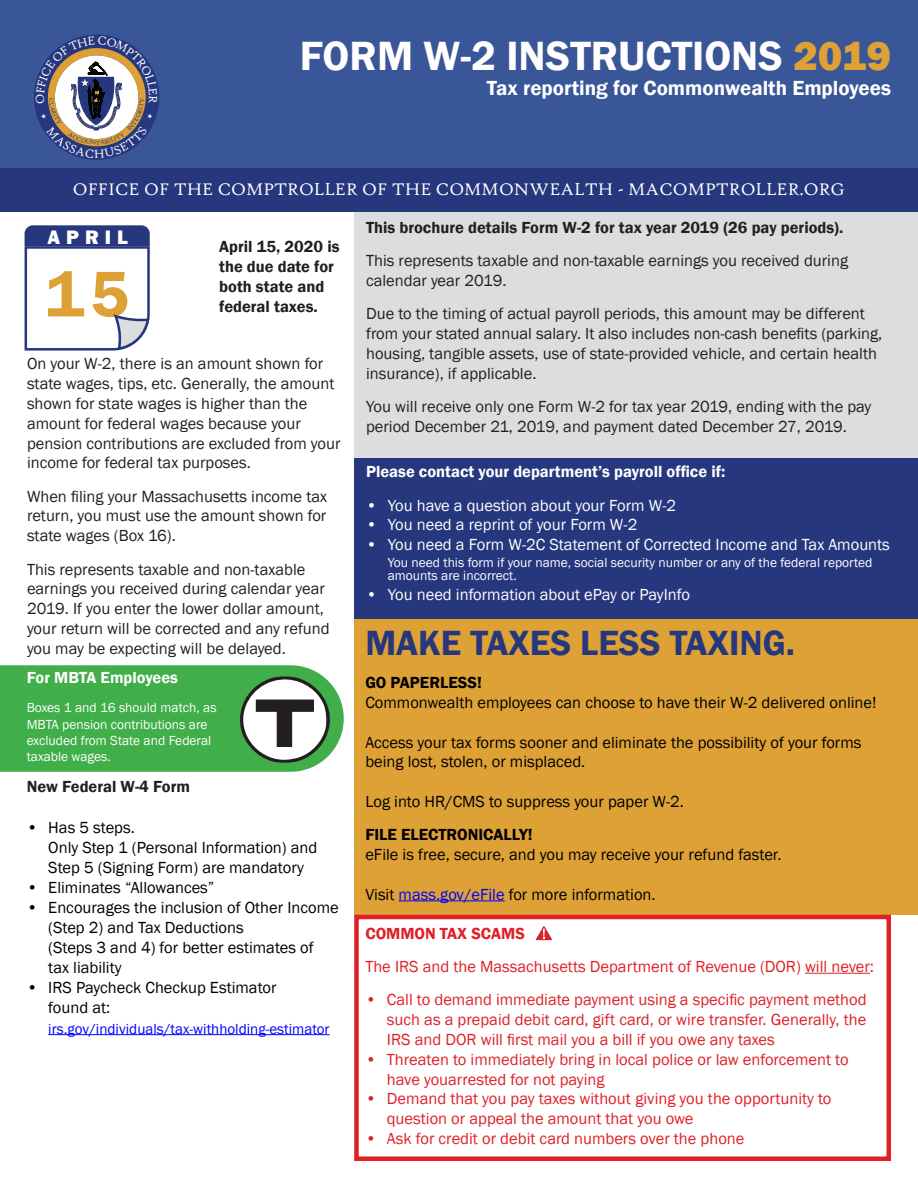
<style>
.page{position:relative;width:918px;height:1188px;background:#fff}
.page>*{position:absolute;margin:0;border:0;box-sizing:border-box;transform-origin:0 0}
.t1{font:600 66.75px "Franklin Gothic";color:#dea135}
.t2{font:600 42px "Franklin Gothic";color:#fff}
.t3{font:600 36px "Franklin Gothic";color:#26377d}
.t4{font:600 21px "Franklin Gothic";color:#fff}
.t5{font:800 20.1px "Franklin Gothic";letter-spacing:.3em;color:#fff}
.t6{font:18px "High Tower Text";color:#fff}
.t7{font:16.5px/19.8px "Franklin Gothic";color:#231f20}
.t8{font:16.5px/20.1px "Franklin Gothic";color:#000}
.t9{font:16.5px/19.8px "Franklin Gothic";color:#df2027}
.t10{font:16.5px "Franklin Gothic";color:#fff}
.t11{font:600 16.5px/19.8px "Franklin Gothic";color:#231f20}
.t12{font:600 16.5px "Franklin Gothic";color:#fff}
.t13{font:600 16.5px "Franklin Gothic";color:#df2027}
.t14{font:15px "Franklin Gothic";color:#00f}
.t15{font:13.5px/16.2px "Franklin Gothic";color:#fff}
.s1{font-weight:800;color:#dea135}
.s2{font-weight:600}
.s3{color:#00f}
</style>
<div class="page">
<div style="left:0;top:0;width:918px;height:168px;background:#395699"></div>
<div style="left:354px;top:212px;width:564px;height:246px;background:#dcdddf"></div>
<div style="left:0;top:168px;width:918px;height:44px;background:#26377d"></div>
<svg style="left:25px;top:225px;width:125px;height:126px"></svg>
<div style="left:354px;top:458px;width:564px;height:161px;background:#26377d"></div>
<svg style="left:0;top:665px;width:344px;height:107px;background:#5ab161"></svg>
<div style="left:354px;top:619px;width:564px;height:296px;background:#dea135"></div>
<hr style="left:399px;top:900px;width:106px;height:1px;background:#00f">
<div style="left:354px;top:915px;width:537px;height:246px;border:4px solid #df2027"></div>
<hr style="left:48px;top:1034px;width:282px;height:1px;background:#00f">
<svg style="left:536px;top:926px;width:16px;height:14px"></svg>
<hr style="left:805px;top:973px;width:65px;height:1px;background:#df2027">
<svg style="left:34px;top:34px;width:125px;height:126px"></svg>
<p class="t2" style="left:300px;top:30px;width:593px">FORM W-2 INSTRUCTIONS <span class="s1">2019</span></p>
<p class="t4" style="left:487px;top:75px;width:406px">Tax reporting for Commonwealth Employees</p>
<p class="t6" style="left:73px;top:179px;width:774px">OFFICE OF THE COMPTROLLER OF THE COMMONWEALTH - MACOMPTROLLER.ORG</p>
<p class="t5" style="left:47px;top:224px;width:82px">APRIL</p>
<p class="t1" style="left:45px;top:253px;width:86px">15</p>
<p class="t11" style="left:219px;top:237px;width:122px">April 15, 2020 is the due date for both state and federal taxes.</p>
<p class="t7" style="left:27px;top:354px;width:315px">On your W-2, there is an amount shown for state wages, tips, etc. Generally, the amount shown for state wages is higher than the amount for federal wages because your pension contributions are excluded from your income for federal tax purposes.</p>
<p class="t7" style="left:27px;top:487px;width:302px;text-align:justify">When filing your Massachusetts income tax return, you must use the amount shown for state wages (Box 16).</p>
<p class="t7" style="left:27px;top:559px;width:304px">This represents taxable and non-taxable earnings you received during calendar year 2019. If you enter the lower dollar amount, your return will be corrected and any refund you may be expecting will be delayed.</p>
<p class="t12" style="left:27px;top:667px;width:153px">For MBTA Employees</p>
<p class="t15" style="left:27px;top:700px;width:191px">Boxes 1 and 16 should match, as<br>MBTA pension contributions are excluded from State and Federal taxable wages.</p>
<p class="t11" style="left:27px;top:777px;width:165px">New Federal W-4 Form</p>
<p class="t8" style="left:48px;top:817px;width:271px;text-indent:-22px">• Has 5 steps.<br>Only Step 1 (Personal Information) and<br>Step 5 (Signing Form) are mandatory</p>
<p class="t8" style="left:27px;top:878px;width:189px">• Eliminates “Allowances”</p>
<p class="t8" style="left:48px;top:898px;width:292px;text-indent:-22px">• Encourages the inclusion of Other Income (Step 2) and Tax Deductions<br>(Steps 3 and 4) for better estimates of<br>tax liability</p>
<p class="t8" style="left:48px;top:978px;width:230px;text-indent:-22px">• IRS Paycheck Checkup Estimator found at:</p>
<p class="t14" style="left:48px;top:1019px;width:283px">irs.gov/individuals/tax-withholding-estimator</p>
<p class="t11" style="left:366px;top:218px;width:479px">This brochure details Form W-2 for tax year 2019 (26 pay periods).</p>
<p class="t7" style="left:366px;top:251px;width:483px">This represents taxable and non-taxable earnings you received during calendar year 2019.</p>
<p class="t7" style="left:366px;top:304px;width:518px">Due to the timing of actual payroll periods, this amount may be different from your stated annual salary. It also includes non-cash benefits (parking, housing, tangible assets, use of state-provided vehicle, and certain health insurance), if applicable.</p>
<p class="t7" style="left:366px;top:397px;width:507px">You will receive only one Form W-2 for tax year 2019, ending with the pay period December 21, 2019, and payment dated December 27, 2019.</p>
<p class="t12" style="left:366px;top:462px;width:361px">Please contact your department’s payroll office if:</p>
<p class="t10" style="left:366px;top:495px;width:312px">• You have a question about your Form W-2</p>
<p class="t10" style="left:366px;top:515px;width:273px">• You need a reprint of your Form W-2</p>
<p class="t10" style="left:366px;top:534px;width:525px">• You need a Form W-2C Statement of Corrected Income and Tax Amounts</p>
<p class="t15" style="left:388px;top:556px;width:486px;line-height:13.5px">You need this form if your name, social security number or any of the federal reported amounts are incorrect.</p>
<p class="t10" style="left:366px;top:584px;width:325px">• You need information about ePay or PayInfo</p>
<p class="t3" style="left:365px;top:621px;width:431px">MAKE TAXES LESS TAXING.</p>
<p class="t8" style="left:365px;top:673px;width:513px"><span class="s2">GO PAPERLESS!<br></span>Commonwealth employees can choose to have their W-2 delivered online!</p>
<p class="t8" style="left:365px;top:733px;width:498px">Access your tax forms sooner and eliminate the possibility of your forms being lost, stolen, or misplaced.</p>
<p class="t8" style="left:365px;top:792px;width:320px">Log into HR/CMS to suppress your paper W-2.</p>
<p class="t8" style="left:365px;top:825px;width:418px"><span class="s2">FILE ELECTRONICALLY!<br></span>eFile is free, secure, and you may receive your refund faster.</p>
<p class="t8" style="left:365px;top:884px;width:292px">Visit <span class="s3">mass.gov/eFile</span> for more information.</p>
<p class="t13" style="left:365px;top:923px;width:161px">COMMON TAX SCAMS</p>
<p class="t9" style="left:365px;top:957px;width:510px">The IRS and the Massachusetts Department of Revenue (DOR) will never:</p>
<p class="t9" style="left:387px;top:990px;width:481px;text-align:justify;text-indent:-22px">• Call to demand immediate payment using a specific payment method such as a prepaid debit card, gift card, or wire transfer. Generally, the IRS and DOR will first mail you a bill if you owe any taxes</p>
<p class="t9" style="left:387px;top:1050px;width:463px;text-indent:-22px">• Threaten to immediately bring in local police or law enforcement to have youarrested for not paying</p>
<p class="t9" style="left:387px;top:1089px;width:446px;text-indent:-22px">• Demand that you pay taxes without giving you the opportunity to question or appeal the amount that you owe</p>
<p class="t9" style="left:365px;top:1129px;width:381px">• Ask for credit or debit card numbers over the phone</p>
</div>
